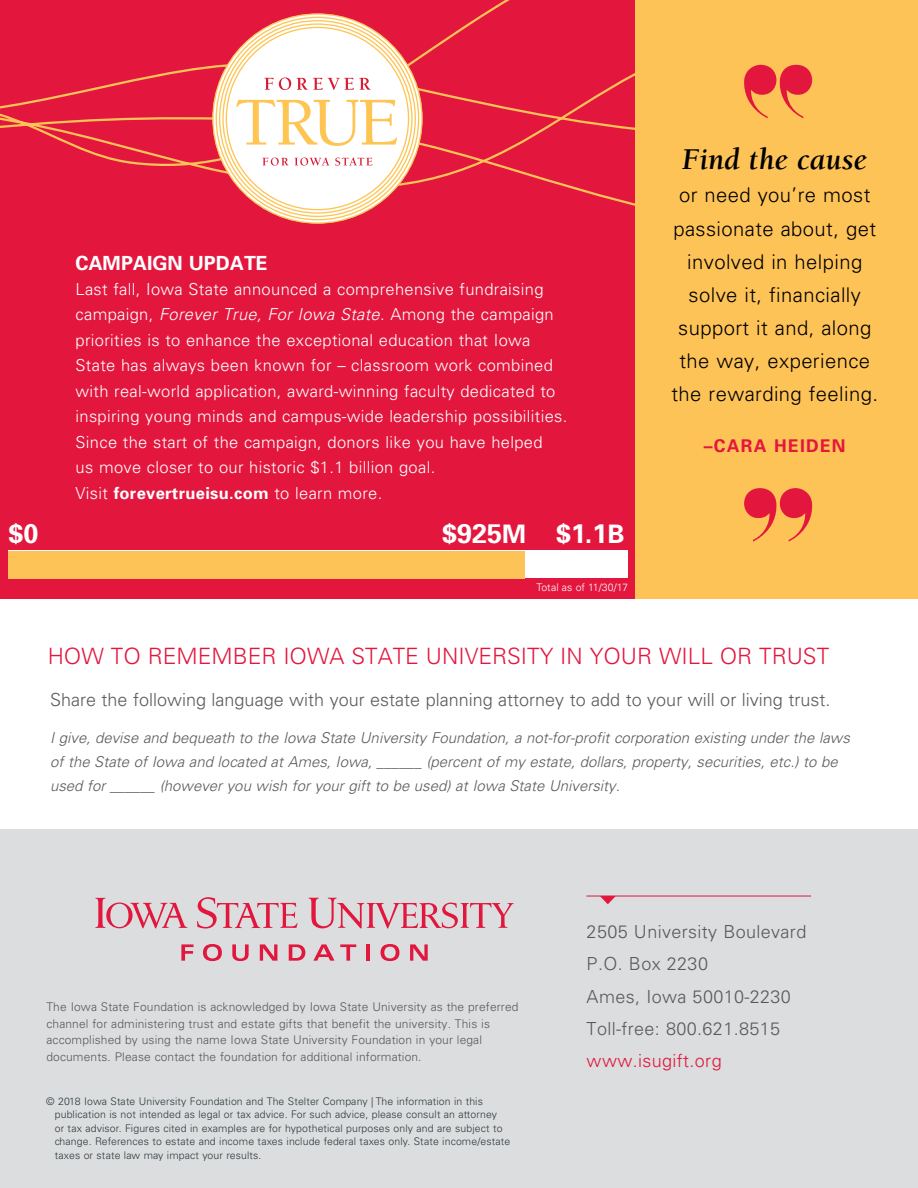
<style>
.page{position:relative;width:918px;height:1188px;background:#fff}
.page>*{position:absolute;margin:0;border:0;box-sizing:border-box;transform-origin:0 0}
.t1{font:italic 700 31.05px "Berkeley";color:#000}
.t2{font:700 27px "Univers";color:#fff}
.t3{font:300 22.5px "Univers";color:#e3173e}
.t4{font:300 20.25px/33px "Univers";letter-spacing:.02em;color:#000;text-align:center}
.t5{font:700 19.5px "Univers";color:#fff}
.t6{font:300 18px "Univers";color:#5a5b5d}
.t7{font:300 18px/32.4px "Univers";letter-spacing:.02em;color:#58595b}
.t8{font:300 18px "Univers";letter-spacing:.02em;color:#e3173e}
.t9{font:700 17.55px "Univers";letter-spacing:.07em;color:#e3173e}
.t10{font:300 16.5px/25.5px "Univers";letter-spacing:.02em;color:#fff}
.t11{font:italic 300 15px/24px "Univers";color:#5a5b5d}
.t12{font:300 12px/16.5px "Univers";letter-spacing:.01em;color:#58595b}
.t13{font:300 10.5px/13.5px "Univers";letter-spacing:.01em;color:#2c393e}
.t14{font:300 10.5px "Univers";letter-spacing:.01em;color:#fff}
.s1{font-style:italic}
.s2{font-weight:700}
.s3{font-size:25.5px}
</style>
<div class="page">
<div style="left:632px;top:0;width:286px;height:598px;background:#fec357"></div>
<hr style="left:917px;top:514px;width:1px;height:80px;background:#e3173e">
<hr style="left:917px;top:0;width:1px;height:59px;background:#e3173e">
<div style="left:0;top:829px;width:918px;height:359px;background:#dcddde"></div>
<div style="left:0;top:0;width:635px;height:598px;background:#e3173e"></div>
<svg style="left:0;top:0;width:635px;height:206px"></svg>
<svg style="left:212px;top:13px;width:211px;height:211px"></svg>
<svg style="left:216px;top:17px;width:203px;height:203px"></svg>
<svg style="left:744px;top:65px;width:68px;height:53px"></svg>
<svg style="left:744px;top:488px;width:69px;height:54px"></svg>
<div style="left:9px;top:551px;width:619px;height:27px;background:#fff"></div>
<div style="left:8px;top:551px;width:517px;height:27px;background:#fec357"></div>
<svg style="left:366px;top:944px;width:4px;height:17px"></svg>
<svg style="left:181px;top:944px;width:13px;height:17px"></svg>
<svg style="left:232px;top:944px;width:17px;height:17px"></svg>
<svg style="left:260px;top:944px;width:17px;height:17px"></svg>
<svg style="left:289px;top:944px;width:16px;height:17px"></svg>
<svg style="left:313px;top:944px;width:43px;height:17px"></svg>
<svg style="left:410px;top:944px;width:18px;height:17px"></svg>
<svg style="left:203px;top:944px;width:19px;height:17px"></svg>
<svg style="left:381px;top:944px;width:18px;height:17px"></svg>
<svg style="left:95px;top:898px;width:92px;height:30px"></svg>
<svg style="left:309px;top:898px;width:205px;height:31px"></svg>
<svg style="left:197px;top:897px;width:101px;height:32px"></svg>
<svg style="left:586px;top:896px;width:225px;height:8px"></svg>
<p class="t5" style="left:76px;top:251px;width:194px">CAMPAIGN UPDATE</p>
<p class="t10" style="left:76px;top:276px;width:493px">Last fall, Iowa State announced a comprehensive fundraising campaign, <span class="s1">Forever True, For Iowa State</span>. Among the campaign priorities is to enhance the exceptional education that Iowa State has always been known for – classroom work combined with real-world application, award-winning faculty dedicated to inspiring young minds and campus-wide leadership possibilities.<br>Since the start of the campaign, donors like you have helped<br>us move closer to our historic $1.1 billion goal.<br>Visit <span class="s2">forevertrueisu.com</span> to learn more.</p>
<h2 class="t2" style="left:442px;top:517px;width:86px">$925<span class="s3">M</span></h2>
<h2 class="t2" style="left:9px;top:517px;width:32px">$0</h2>
<h2 class="t2" style="left:556px;top:517px;width:70px">$1.1<span class="s3">B</span></h2>
<p class="t14" style="left:537px;top:581px;width:93px">Total as of 11/30/17</p>
<h1 class="t1" style="left:682px;top:143px;width:187px">Find the cause</h1>
<p class="t4" style="left:672px;top:179px;width:208px">or need you’re most passionate about, get involved in helping solve it, financially support it and, along the way, experience the rewarding feeling.</p>
<p class="t9" style="left:704px;top:435px;width:143px">–CARA HEIDEN</p>
<h3 class="t3" style="left:48px;top:642px;width:783px">HOW TO REMEMBER IOWA STATE UNIVERSITY IN YOUR WILL OR TRUST</h3>
<p class="t6" style="left:50px;top:688px;width:782px">Share the following language with your estate planning attorney to add to your will or living trust.</p>
<p class="t11" style="left:50px;top:725px;width:801px">I give, devise and bequeath to the Iowa State University Foundation, a not-for-profit corporation existing under the laws of the State of Iowa and located at Ames, Iowa, ______ (percent of my estate, dollars, property, securities, etc.) to be used for ______ (however you wish for your gift to be used) at Iowa State University.</p>
<p class="t12" style="left:46px;top:999px;width:473px">The Iowa State Foundation is acknowledged by Iowa State University as the preferred channel for administering trust and estate gifts that benefit the university. This is accomplished by using the name Iowa State University Foundation in your legal documents. Please contact the foundation for additional information.</p>
<p class="t13" style="left:55px;top:1094px;width:457px;text-indent:-9px">© 2018 Iowa State University Foundation and The Stelter Company | The information in this publication is not intended as legal or tax advice. For such advice, please consult an attorney<br>or tax advisor. Figures cited in examples are for hypothetical purposes only and are subject to change. References to estate and income taxes include federal taxes only. State income/estate taxes or state law may impact your results.</p>
<p class="t7" style="left:587px;top:915px;width:221px">2505 University Boulevard<br>P.O. Box 2230<br>Ames, Iowa 50010-2230<br>Toll-free: 800.621.8515</p>
<p class="t8" style="left:587px;top:1050px;width:137px">www.isugift.org</p>
</div>
